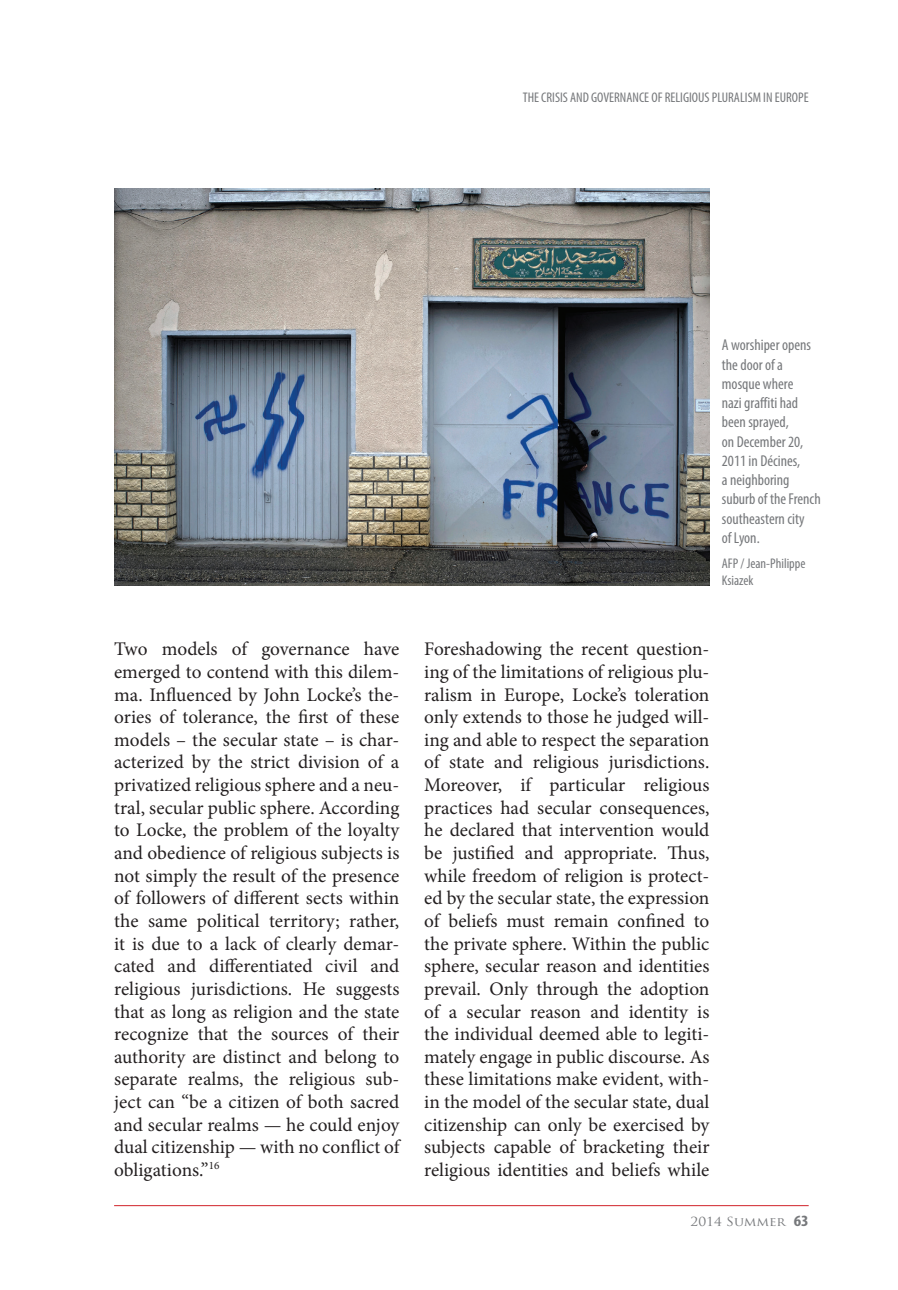
<style>
.page{position:relative;width:898px;height:1290px;background:#fff}
.page>*{position:absolute;margin:0;border:0;box-sizing:border-box;transform-origin:0 0}
.t1{font:19.25px/22.6px "Minion Pro";color:#231f20;text-align:justify}
.t2{font:condensed 15.75px/19.2px "Myriad Pro";color:#76787b}
.t3{font:condensed 14px/17.5px "Myriad Pro";color:#76787b}
.t4{font:12.25px "Trajan Pro";color:#76787b;scale:1.11 1}
.s1{font-family:"Myriad Pro";font-weight:700;font-stretch:condensed;font-size:15.75px}
</style>
<div class="page">
<hr style="left:114px;top:1205px;width:695px;height:1px;background:#d1232a">
<img style="left:114px;top:189px;width:595px;height:396px">
<p class="t3" style="left:523px;top:89px;width:287px">THE CRISIS AND GOVERNANCE OF RELIGIOUS PLURALISM IN EUROPE</p>
<p class="t2" style="left:722px;top:335px;width:100px">A worshiper opens the door of a mosque where<br>nazi graffiti had been sprayed,<br>on December 20,<br>2011 in Décines,<br>a neighboring suburb of the French southeastern city<br>of Lyon.</p>
<p class="t3" style="left:722px;top:554px;width:85px">AFP / Jean-Philippe<br>Ksiazek</p>
<p class="t1" style="left:114px;top:638px;width:287px">Two models of governance have emerged to contend with this dilem&shy;ma. Influenced by John Locke’s the&shy;ories of tolerance, the first of these models – the secular state – is char&shy;acterized by the strict division of a privatized religious sphere and a neu&shy;tral, secular public sphere. According to Locke, the problem of the loyalty and obedience of religious subjects is not simply the result of the presence of followers of different sects within the same political territory; rather, it is due to a lack of clearly demar&shy;cated and differentiated civil and religious jurisdictions. He suggests that as long as religion and the state recognize that the sources of their authority are distinct and belong to separate realms, the religious sub&shy;ject can “be a citizen of both sacred and secular realms — he could enjoy dual citizenship — with no conflict of obligations.”<sup>16</sup></p>
<p class="t1" style="left:424px;top:638px;width:287px">Foreshadowing the recent question&shy;ing of the limitations of religious plu&shy;ralism in Europe, Locke’s toleration only extends to those he judged will&shy;ing and able to respect the separation of state and religious jurisdictions.<br>Moreover, if particular religious practices had secular consequences, he declared that intervention would be justified and appropriate. Thus, while freedom of religion is protect&shy;ed by the secular state, the expression of beliefs must remain confined to the private sphere. Within the public sphere, secular reason and identities prevail. Only through the adoption of a secular reason and identity is the individual deemed able to legiti&shy;mately engage in public discourse. As these limitations make evident, with&shy;in the model of the secular state, dual citizenship can only be exercised by subjects capable of bracketing their religious identities and beliefs while</p>
<p class="t4" style="left:691px;top:1213px;width:108px">2014 SUMMER <span class="s1">63</span></p>
</div>
